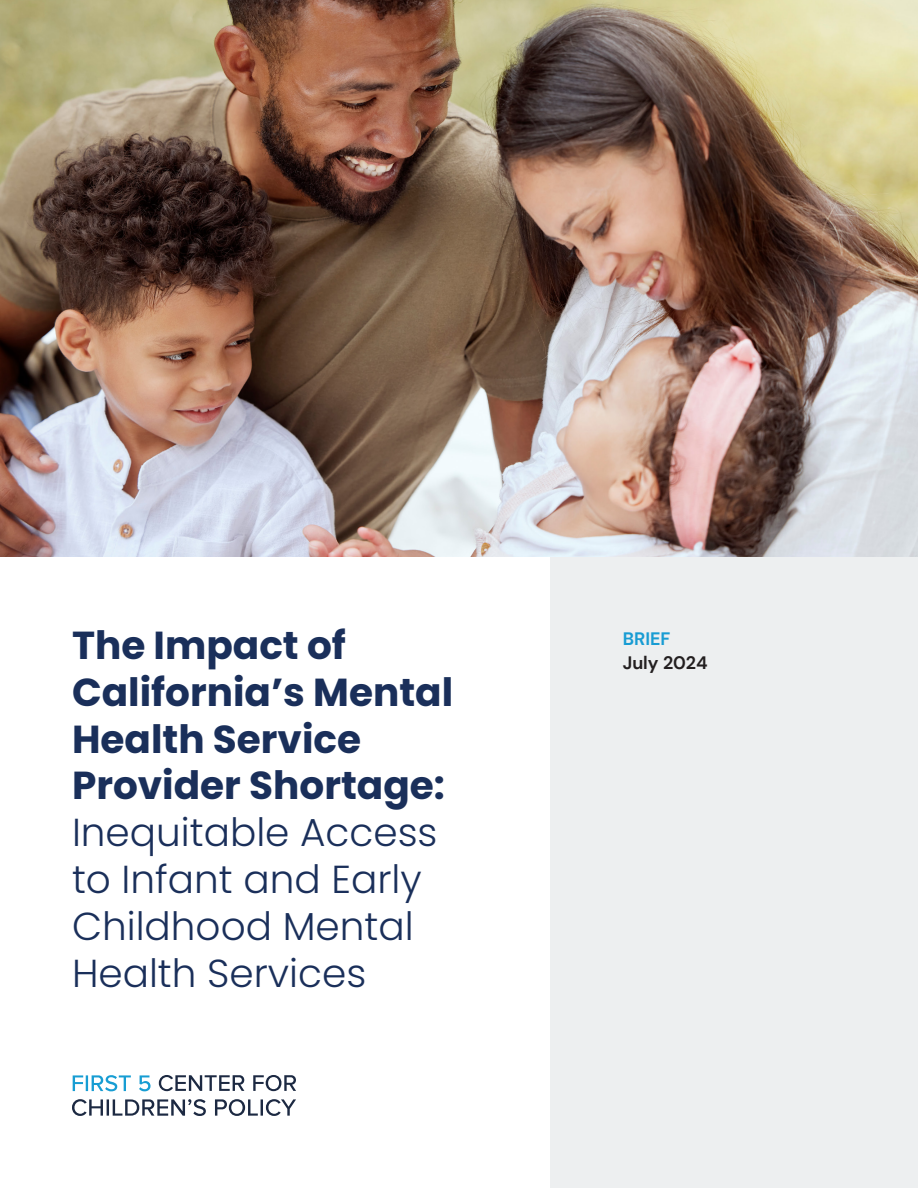
<style>
.page{position:relative;width:918px;height:1188px;background:#fff}
.page>*{position:absolute;margin:0;border:0;box-sizing:border-box;transform-origin:0 0}
.t1{font:300 39px/46.8px "Poppins";color:#1a2f5a}
.t2{font:700 18px "DM Sans";color:#231f20}
.t3{font:700 18px "DM Sans";color:#189cd3}
.s1{font-weight:700}
</style>
<div class="page">
<div style="left:551px;top:556px;width:367px;height:632px;background:#edeff0"></div>
<img style="left:0;top:0;width:918px;height:556px">
<svg style="left:72px;top:1099px;width:224px;height:17px"></svg>
<svg style="left:73px;top:1075px;width:78px;height:17px"></svg>
<svg style="left:159px;top:1075px;width:137px;height:16px"></svg>
<p class="t1" style="left:72px;top:622px;width:383px"><span class="s1">The Impact of<br>California’s Mental<br>Health Service<br>Provider Shortage:<br></span>Inequitable Access to Infant and Early<br>Childhood Mental<br>Health Services</p>
<p class="t3" style="left:623px;top:627px;width:49px">BRIEF</p>
<p class="t2" style="left:623px;top:651px;width:86px">July 2024</p>
</div>
